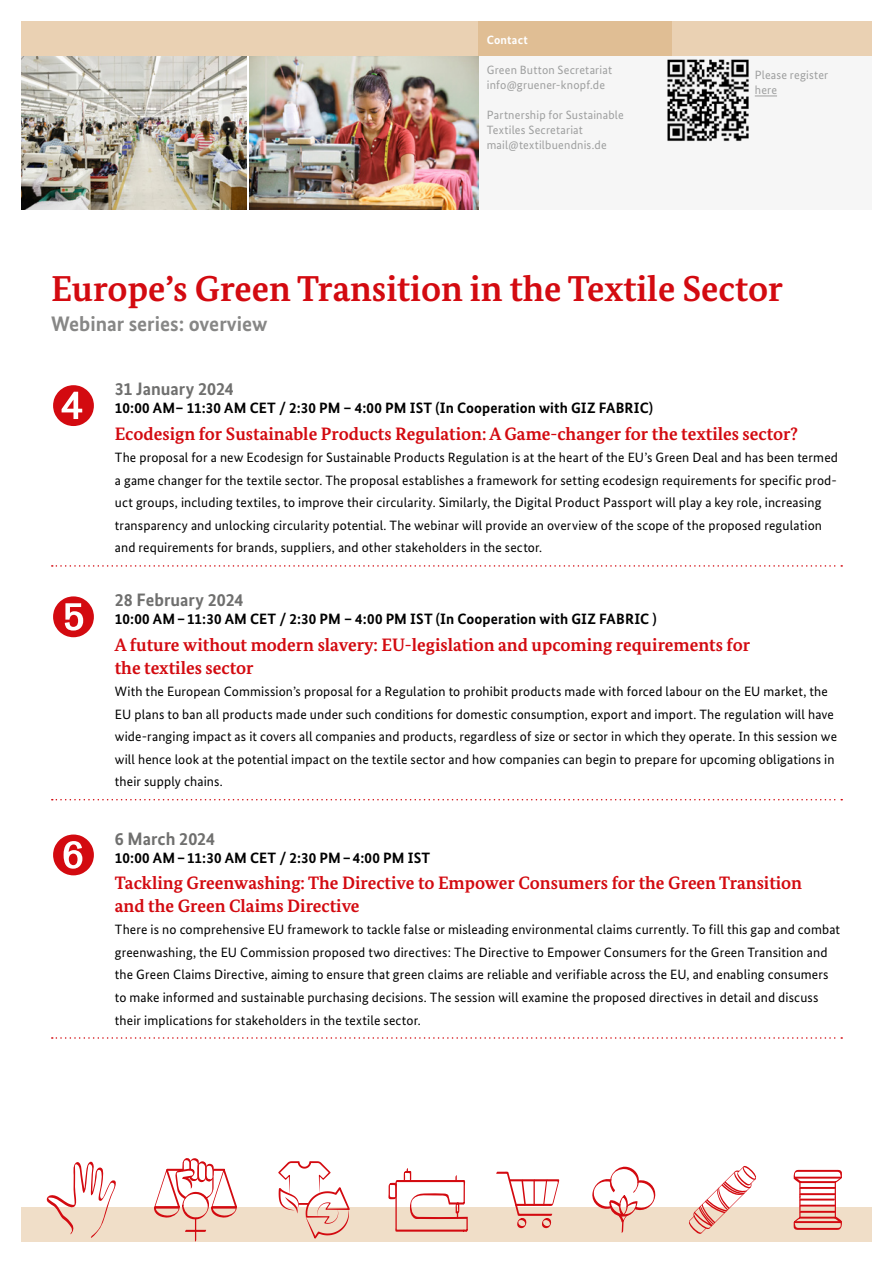
<style>
.page{position:relative;width:893px;height:1263px;background:#fff}
.page>*{position:absolute;margin:0;border:0;box-sizing:border-box;transform-origin:0 0}
.t1{font:700 36px "Bundes Serif";color:#d30a10}
.t2{font:700 21px "Bundes Sans";color:#878786}
.t3{font:700 18px/22.5px "Bundes Serif";color:#d30a10}
.t4{font:700 18px "Bundes Sans";color:#6f6f6e}
.t5{font:700 15px "Bundes Sans";letter-spacing:.01em;color:#000}
.t6{font:13.5px/22.5px "Bundes Sans";letter-spacing:.01em;color:#000}
.t7{font:12px/15px "Bundes Sans";letter-spacing:.015em;color:#9e9f9f}
.t8{font:700 12px "Bundes Sans";letter-spacing:.015em;color:#fff}
</style>
<div class="page">
<svg style="left:52px;top:565px;width:790px;height:2px"></svg>
<svg style="left:52px;top:799px;width:790px;height:1px"></svg>
<svg style="left:52px;top:1037px;width:790px;height:2px"></svg>
<div style="left:21px;top:21px;width:851px;height:34px;background:#ead1b3"></div>
<div style="left:478px;top:21px;width:194px;height:34px;background:#e0be94"></div>
<div style="left:478px;top:57px;width:394px;height:153px;background:#f6f6f6"></div>
<svg style="left:755px;top:96px;width:22px;height:1px"></svg>
<img style="left:667px;top:59px;width:82px;height:82px">
<img style="left:21px;top:57px;width:226px;height:153px">
<img style="left:250px;top:57px;width:228px;height:152px">
<div style="left:21px;top:1208px;width:851px;height:34px;background:#f0dec8"></div>
<svg style="left:45px;top:1161px;width:71px;height:77px"></svg>
<svg style="left:154px;top:1158px;width:83px;height:84px"></svg>
<svg style="left:278px;top:1161px;width:72px;height:77px"></svg>
<svg style="left:388px;top:1168px;width:80px;height:64px"></svg>
<svg style="left:496px;top:1171px;width:64px;height:57px"></svg>
<svg style="left:591px;top:1166px;width:66px;height:67px"></svg>
<svg style="left:688px;top:1166px;width:69px;height:68px"></svg>
<svg style="left:793px;top:1170px;width:49px;height:60px"></svg>
<p class="t8" style="left:487px;top:33px;width:43px">Contact</p>
<p class="t7" style="left:487px;top:63px;width:127px">Green Button Secretariat info@gruener-knopf.de</p>
<p class="t7" style="left:487px;top:108px;width:139px">Partnership for Sustainable<br>Textiles Secretariat mail@textilbuendnis.de</p>
<p class="t7" style="left:755px;top:68px;width:75px">Please register here</p>
<h1 class="t1" style="left:51px;top:267px;width:733px">Europe’s Green Transition in the Textile Sector</h1>
<h2 class="t2" style="left:51px;top:311px;width:218px">Webinar series: overview</h2>
<h3 class="t4" style="left:115px;top:378px;width:121px">31 January 2024</h3>
<p class="t5" style="left:115px;top:399px;width:540px">10:00 AM– 11:30 AM CET / 2:30 PM – 4:00 PM IST (In Cooperation with GIZ FABRIC)</p>
<h3 class="t3" style="left:115px;top:422px;width:685px">Ecodesign for Sustainable Products Regulation: A Game-changer for the textiles sector?</h3>
<p class="t6" style="left:115px;top:446px;width:725px">The proposal for a new Ecodesign for Sustainable Products Regulation is at the heart of the EU’s Green Deal and has been termed a game changer for the textile sector. The proposal establishes a framework for setting ecodesign requirements for specific prod&shy;uct groups, including textiles, to improve their circularity. Similarly, the Digital Product Passport will play a key role, increasing transparency and unlocking circularity potential. The webinar will provide an overview of the scope of the proposed regulation and requirements for brands, suppliers, and other stakeholders in the sector.</p>
<h3 class="t4" style="left:115px;top:589px;width:130px">28 February 2024</h3>
<p class="t5" style="left:115px;top:610px;width:543px">10:00 AM–11:30 AM CET / 2:30 PM – 4:00 PM IST (In Cooperation with GIZ FABRIC )</p>
<h3 class="t3" style="left:115px;top:633px;width:637px">A future without modern slavery: EU-legislation and upcoming requirements for the textiles sector</h3>
<p class="t6" style="left:115px;top:680px;width:724px">With the European Commission’s proposal for a Regulation to prohibit products made with forced labour on the EU market, the EU plans to ban all products made under such conditions for domestic consumption, export and import. The regulation will have wide-ranging impact as it covers all companies and products, regardless of size or sector in which they operate. In this session we will hence look at the potential impact on the textile sector and how companies can begin to prepare for upcoming obligations in their supply chains.</p>
<h3 class="t4" style="left:115px;top:827px;width:102px">6 March 2024</h3>
<p class="t5" style="left:115px;top:848px;width:317px">10:00 AM–11:30 AM CET / 2:30 PM–4:00 PM IST</p>
<h3 class="t3" style="left:115px;top:872px;width:689px">Tackling Greenwashing: The Directive to Empower Consumers for the Green Transition and the Green Claims Directive</h3>
<p class="t6" style="left:115px;top:918px;width:727px">There is no comprehensive EU framework to tackle false or misleading environmental claims currently. To fill this gap and combat greenwashing, the EU Commission proposed two directives: The Directive to Empower Consumers for the Green Transition and the Green Claims Directive, aiming to ensure that green claims are reliable and verifiable across the EU, and enabling consumers to make informed and sustainable purchasing decisions. The session will examine the proposed directives in detail and discuss their implications for stakeholders in the textile sector.</p>
</div>
